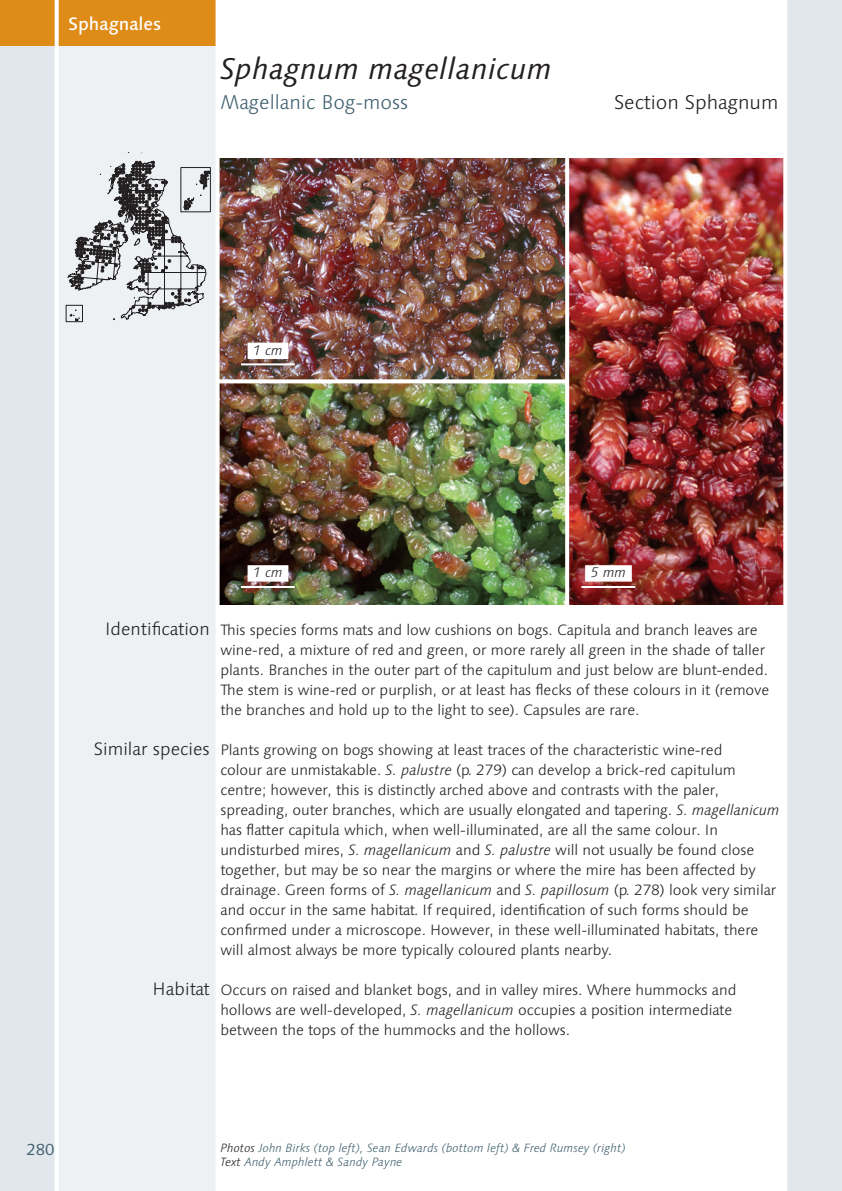
<style>
.page{position:relative;width:842px;height:1191px;background:#fff}
.page>*{position:absolute;margin:0;border:0;box-sizing:border-box;transform-origin:0 0}
.Title_1_Moss_Species{font:italic 30px "Linotype Syntax";letter-spacing:.01em;color:#231f20}
.Title_3a_Sphagnum_En{font:300 20px "Linotype Syntax";color:#3f5f6e}
.Title_3a_Sphagnum_En-2{font:300 20px "Linotype Syntax";color:#231f20}
.Account_subheads_rig{font:300 18px "Linotype Syntax";color:#231f20}
.Title_4_Order_Name{font:500 18px "Linotype Syntax";color:#fff}
.t1{font:16px "Linotype Syntax";color:#3f5f6e}
.Text_Body{font:300 15px/20px "Linotype Syntax";letter-spacing:-.005em;color:#231f20}
.Photo_Annotation_Wit{font:italic 300 14px "Linotype Syntax";color:#231f20}
.Text_Credits{font:italic 300 12px/14px "Linotype Syntax";color:#3f5f6e}
.s1{font-style:italic}
.s2{color:#231f20}
</style>
<div class="page">
<img style="left:220px;top:159px;width:563px;height:445px">
<hr style="left:241px;top:586px;width:54px;height:2px;background:#fff">
<hr style="left:241px;top:363px;width:54px;height:2px;background:#fff">
<div style="left:248px;top:565px;width:40px;height:16px;background:#fff"></div>
<div style="left:248px;top:342px;width:40px;height:17px;background:#fff"></div>
<svg style="left:565px;top:158px;width:4px;height:446px"></svg>
<hr style="left:581px;top:586px;width:54px;height:2px;background:#fff">
<div style="left:585px;top:565px;width:47px;height:16px;background:#fff"></div>
<svg style="left:220px;top:379px;width:347px;height:4px"></svg>
<div style="left:0;top:0;width:218px;height:1191px;background:#edf1f4"></div>
<div style="left:0;top:0;width:57px;height:1191px;background:#e1e7ec"></div>
<svg style="left:66px;top:152px;width:144px;height:170px"></svg>
<div style="left:785px;top:0;width:57px;height:1191px;background:#e1e7ec"></div>
<div style="left:0;top:0;width:218px;height:45px;background:#df8b17"></div>
<hr style="left:55px;top:0;width:4px;height:1191px;background:#fff">
<hr style="left:783px;top:0;width:4px;height:1191px;background:#fff">
<hr style="left:216px;top:0;width:4px;height:1191px;background:#fff">
<p class="Title_4_Order_Name" style="left:68px;top:13px;width:95px">Sphagnales</p>
<p class="Title_1_Moss_Species" style="left:220px;top:51px;width:333px">Sphagnum magellanicum</p>
<p class="Title_3a_Sphagnum_En" style="left:220px;top:90px;width:189px">Magellanic Bog-moss</p>
<p class="Title_3a_Sphagnum_En-2" style="left:614px;top:90px;width:166px">Section Sphagnum</p>
<p class="Photo_Annotation_Wit" style="left:253px;top:342px;width:31px">1 cm</p>
<p class="Photo_Annotation_Wit" style="left:253px;top:564px;width:31px">1 cm</p>
<p class="Photo_Annotation_Wit" style="left:591px;top:564px;width:37px">5 mm</p>
<p class="Account_subheads_rig" style="left:105px;top:618px;width:106px">Identification</p>
<p class="Account_subheads_rig" style="left:94px;top:738px;width:117px">Similar species</p>
<p class="Account_subheads_rig" style="left:153px;top:978px;width:59px">Habitat</p>
<p class="Text_Body" style="left:220px;top:620px;width:550px">This species forms mats and low cushions on bogs. Capitula and branch leaves are wine-red, a mixture of red and green, or more rarely all green in the shade of taller plants. Branches in the outer part of the capitulum and just below are blunt-ended.<br>The stem is wine-red or purplish, or at least has flecks of these colours in it (remove the branches and hold up to the light to see). Capsules are rare.</p>
<p class="Text_Body" style="left:220px;top:740px;width:561px">Plants growing on bogs showing at least traces of the characteristic wine-red<br>colour are unmistakable. <span class="s1">S. palustre</span> (p. 279) can develop a brick-red capitulum centre; however, this is distinctly arched above and contrasts with the paler, spreading, outer branches, which are usually elongated and tapering. <span class="s1">S. magellanicum </span>has flatter capitula which, when well-illuminated, are all the same colour. In undisturbed mires, <span class="s1">S. magellanicum</span> and <span class="s1">S. palustre</span> will not usually be found close together, but may be so near the margins or where the mire has been affected by drainage. Green forms of <span class="s1">S. magellanicum</span> and <span class="s1">S. papillosum</span> (p. 278) look very similar and occur in the same habitat. If required, identification of such forms should be confirmed under a microscope. However, in these well-illuminated habitats, there will almost always be more typically coloured plants nearby.</p>
<p class="Text_Body" style="left:220px;top:980px;width:517px">Occurs on raised and blanket bogs, and in valley mires. Where hummocks and hollows are well-developed, <span class="s1">S. magellanicum</span> occupies a position intermediate between the tops of the hummocks and the hollows.</p>
<p class="t1" style="left:26px;top:1139px;width:30px">280</p>
<p class="Text_Credits" style="left:220px;top:1140px;width:407px"><span class="s2">Photos</span> John Birks (top left), Sean Edwards (bottom left) &amp; Fred Rumsey (right)<br><span class="s2">Text</span> Andy Amphlett &amp; Sandy Payne</p>
</div>
